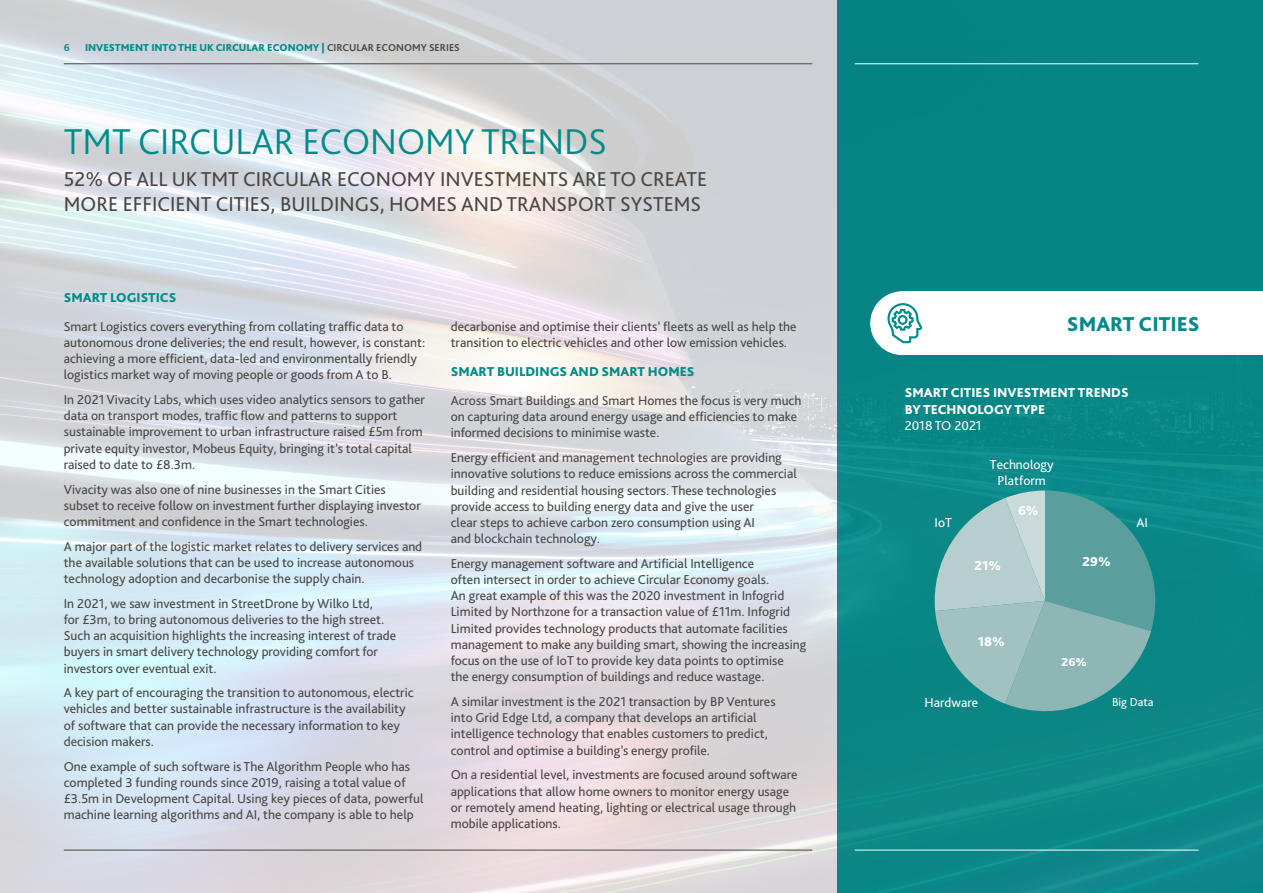
<style>
.page{position:relative;width:1263px;height:893px;background:#fff}
.page>*{position:absolute;margin:0;border:0;box-sizing:border-box;transform-origin:0 0}
.t1{font:300 37.5px "Bliss Pro";color:#008b88}
.t2{font:21px/25.2px "Bliss Pro";color:#494643}
.t3{font:800 21px "Bliss Pro";color:#008b88}
.t4{font:13.5px/16.2px "Bliss Pro";color:#494643}
.t5{font:800 13.5px/16.5px "Bliss Pro";color:#fff}
.t6{font:800 13.5px "Bliss Pro";color:#008b88}
.t7{font:13.5px/16.5px "Bliss Pro";color:#fff;text-align:center}
.t8{font:12px "Bliss Pro";letter-spacing:-.005em;color:#fff}
.t9{font:800 12px "Bliss Pro";color:#fff}
.t10{font:800 10.5px "Bliss Pro";color:#008b88}
.t11{font:700 10.5px "Bliss Pro";color:#008b88}
.s1{font-weight:700;color:#494643}
</style>
<div class="page">
<img style="left:0;top:0;width:838px;height:893px">
<hr style="left:64px;top:63px;width:748px;height:1px;background:#494643">
<hr style="left:64px;top:850px;width:748px;height:1px;background:#494643">
<div style="left:838px;top:0;width:425px;height:893px;background:#088584"></div>
<hr style="left:855px;top:63px;width:343px;height:1px;background:#fff">
<hr style="left:855px;top:850px;width:343px;height:1px;background:#fff">
<div style="left:901px;top:291px;width:362px;height:64px;background:#fff"></div>
<div style="left:870px;top:291px;width:64px;height:64px;background:#fff;border-radius:50%"></div>
<svg style="left:887px;top:303px;width:35px;height:40px"></svg>
<svg style="left:934px;top:491px;width:221px;height:221px"></svg>
<p class="t11" style="left:64px;top:40px;width:7px">6</p>
<p class="t10" style="left:85px;top:40px;width:376px">INVESTMENT INTO THE UK CIRCULAR ECONOMY | <span class="s1">CIRCULAR ECONOMY SERIES</span></p>
<h1 class="t1" style="left:64px;top:118px;width:545px">TMT CIRCULAR ECONOMY TRENDS</h1>
<h2 class="t2" style="left:64px;top:166px;width:645px">52% OF ALL UK TMT CIRCULAR ECONOMY INVESTMENTS ARE TO CREATE<br>MORE EFFICIENT CITIES, BUILDINGS, HOMES AND TRANSPORT SYSTEMS</h2>
<p class="t6" style="left:64px;top:289px;width:114px">SMART LOGISTICS</p>
<p class="t4" style="left:64px;top:318px;width:363px">Smart Logistics covers everything from collating traffic data to autonomous drone deliveries; the end result, however, is constant: achieving a more efficient, data-led and environmentally friendly logistics market way of moving people or goods from A to B.</p>
<p class="t4" style="left:64px;top:391px;width:363px">In 2021 Vivacity Labs, which uses video analytics sensors to gather data on transport modes, traffic flow and patterns to support sustainable improvement to urban infrastructure raised £5m from private equity investor, Mobeus Equity, bringing it’s total capital raised to date to £8.3m.</p>
<p class="t4" style="left:64px;top:481px;width:359px">Vivacity was also one of nine businesses in the Smart Cities subset to receive follow on investment further displaying investor commitment and confidence in the Smart technologies.</p>
<p class="t4" style="left:64px;top:538px;width:360px">A major part of the logistic market relates to delivery services and the available solutions that can be used to increase autonomous technology adoption and decarbonise the supply chain.</p>
<p class="t4" style="left:64px;top:595px;width:334px">In 2021, we saw investment in StreetDrone by Wilko Ltd,<br>for £3m, to bring autonomous deliveries to the high street.<br>Such an acquisition highlights the increasing interest of trade buyers in smart delivery technology providing comfort for investors over eventual exit.</p>
<p class="t4" style="left:64px;top:684px;width:351px">A key part of encouraging the transition to autonomous, electric vehicles and better sustainable infrastructure is the availability of software that can provide the necessary information to key decision makers.</p>
<p class="t4" style="left:64px;top:758px;width:361px">One example of such software is The Algorithm People who has completed 3 funding rounds since 2019, raising a total value of £3.5m in Development Capital. Using key pieces of data, powerful machine learning algorithms and AI, the company is able to help</p>
<p class="t4" style="left:451px;top:318px;width:347px">decarbonise and optimise their clients’ fleets as well as help the transition to electric vehicles and other low emission vehicles.</p>
<p class="t6" style="left:451px;top:363px;width:245px">SMART BUILDINGS AND SMART HOMES</p>
<p class="t4" style="left:451px;top:392px;width:352px">Across Smart Buildings and Smart Homes the focus is very much on capturing data around energy usage and efficiencies to make informed decisions to minimise waste.</p>
<p class="t4" style="left:451px;top:449px;width:348px">Energy efficient and management technologies are providing innovative solutions to reduce emissions across the commercial building and residential housing sectors. These technologies provide access to building energy data and give the user<br>clear steps to achieve carbon zero consumption using AI<br>and blockchain technology.</p>
<p class="t4" style="left:451px;top:555px;width:357px">Energy management software and Artificial Intelligence<br>often intersect in order to achieve Circular Economy goals.<br>An great example of this was the 2020 investment in Infogrid Limited by Northzone for a transaction value of £11m. Infogrid Limited provides technology products that automate facilities management to make any building smart, showing the increasing focus on the use of IoT to provide key data points to optimise<br>the energy consumption of buildings and reduce wastage.</p>
<p class="t4" style="left:451px;top:693px;width:326px">A similar investment is the 2021 transaction by BP Ventures into Grid Edge Ltd, a company that develops an artificial intelligence technology that enables customers to predict, control and optimise a building’s energy profile.</p>
<p class="t4" style="left:451px;top:766px;width:348px">On a residential level, investments are focused around software applications that allow home owners to monitor energy usage or remotely amend heating, lighting or electrical usage through mobile applications.</p>
<h2 class="t3" style="left:1067px;top:311px;width:134px">SMART CITIES</h2>
<p class="t5" style="left:905px;top:384px;width:225px">SMART CITIES INVESTMENT TRENDS<br>BY TECHNOLOGY TYPE</p>
<p class="t7" style="left:905px;top:417px;width:78px">2018 TO 2021</p>
<p class="t7" style="left:934px;top:514px;width:19px">IoT</p>
<p class="t7" style="left:990px;top:456px;width:65px">Technology<br>Platform</p>
<p class="t5" style="left:1018px;top:502px;width:22px">6%</p>
<p class="t5" style="left:974px;top:557px;width:28px">21%</p>
<p class="t5" style="left:1083px;top:553px;width:29px">29%</p>
<p class="t7" style="left:1136px;top:514px;width:13px">AI</p>
<p class="t5" style="left:978px;top:633px;width:28px">18%</p>
<p class="t7" style="left:924px;top:694px;width:56px">Hardware</p>
<p class="t9" style="left:1061px;top:654px;width:27px">26%</p>
<p class="t8" style="left:1112px;top:694px;width:43px">Big Data</p>
</div>
